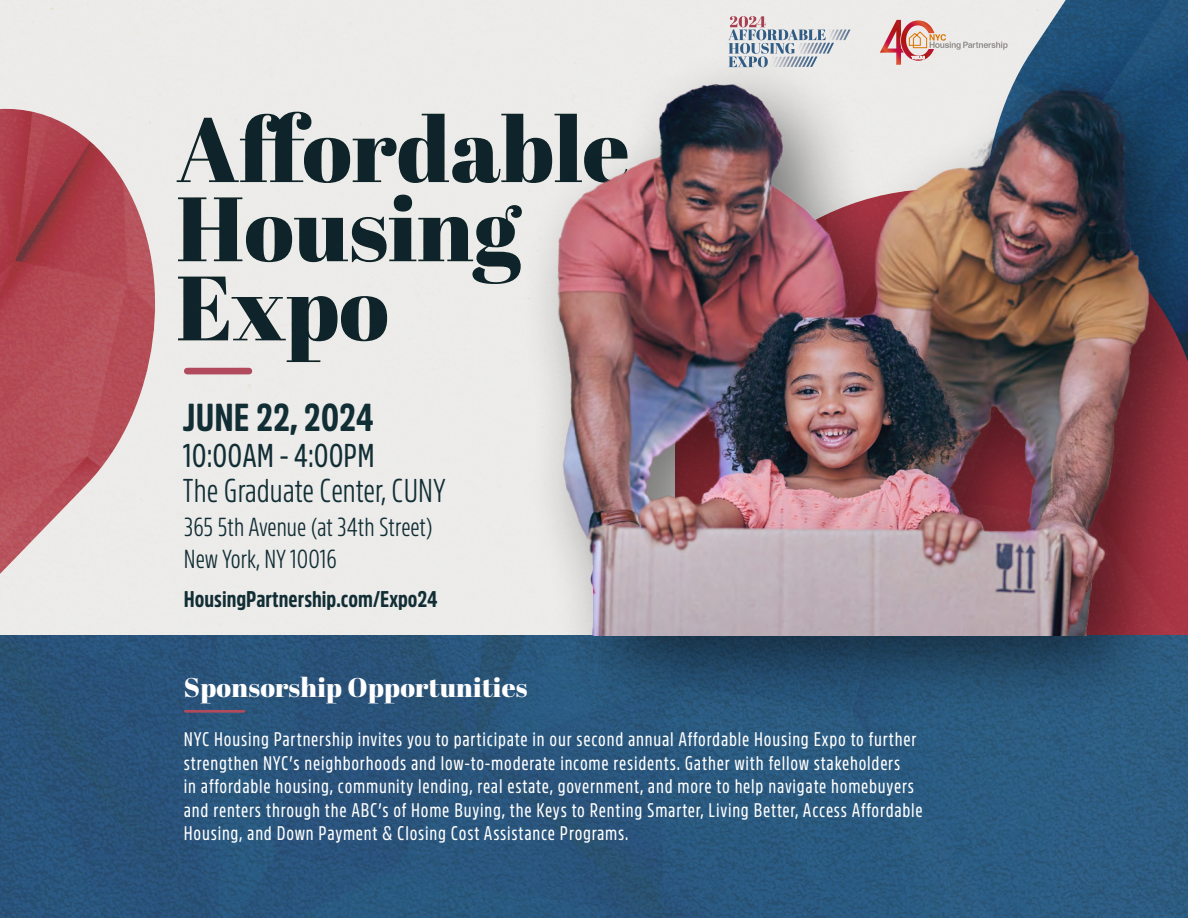
<style>
.page{position:relative;width:1188px;height:918px;background:#fff}
.page>*{position:absolute;margin:0;border:0;box-sizing:border-box;transform-origin:0 0}
.t1{font:91.05px/79.2px "Abril Fatface";color:#122e35}
.t2{font:700 38.55px "Amsi Pro Condensed";color:#122e35}
.t3{font:300 32.7px "Amsi Pro Condensed";color:#122e35}
.t4{font:32.7px "Amsi Pro Condensed";color:#122e35}
.t5{font:27px "Abril Fatface";letter-spacing:.01em;color:#fff}
.t6{font:300 25.8px/31.5px "Amsi Pro Condensed";color:#122e35}
.t7{font:700 22.5px "Amsi Pro Condensed";color:#122e35}
.t8{font:19.5px/23.4px "Amsi Pro Condensed";letter-spacing:.04em;color:#fff}
</style>
<div class="page">
<img style="left:0;top:0;width:1188px;height:918px">
<div style="left:519px;top:47px;width:669px;height:678px;background:#000;opacity:.5"></div>
<img style="left:529px;top:25px;width:659px;height:610px">
<div style="left:187px;top:368px;width:62px;height:6px;background:#b14a5d"></div>
<hr style="left:185px;top:710px;width:59px;height:3px;background:#b14a5d">
<svg style="left:728px;top:16px;width:123px;height:51px;background:#c3c8cf"></svg>
<svg style="left:880px;top:20px;width:128px;height:45px;background:#e1c9c6"></svg>
<h1 class="t1" style="left:176px;top:108px;width:455px">Affordable<br>Housing<br>Expo</h1>
<h2 class="t2" style="left:183px;top:388px;width:193px">JUNE 22, 2024</h2>
<h3 class="t4" style="left:183px;top:430px;width:194px">10:00AM - 4:00PM</h3>
<h3 class="t3" style="left:183px;top:465px;width:265px">The Graduate Center, CUNY</h3>
<h3 class="t6" style="left:184px;top:509px;width:250px">365 5th Avenue (at 34th Street)<br>New York, NY 10016</h3>
<p class="t7" style="left:184px;top:582px;width:255px">HousingPartnership.com/Expo24</p>
<h3 class="t5" style="left:184px;top:669px;width:345px">Sponsorship Opportunities</h3>
<p class="t8" style="left:184px;top:726px;width:740px">NYC Housing Partnership invites you to participate in our second annual Affordable Housing Expo to further strengthen NYC’s neighborhoods and low-to-moderate income residents. Gather with fellow stakeholders<br>in affordable housing, community lending, real estate, government, and more to help navigate homebuyers and renters through the ABC’s of Home Buying, the Keys to Renting Smarter, Living Better, Access Affordable Housing, and Down Payment &amp; Closing Cost Assistance Programs.</p>
</div>
